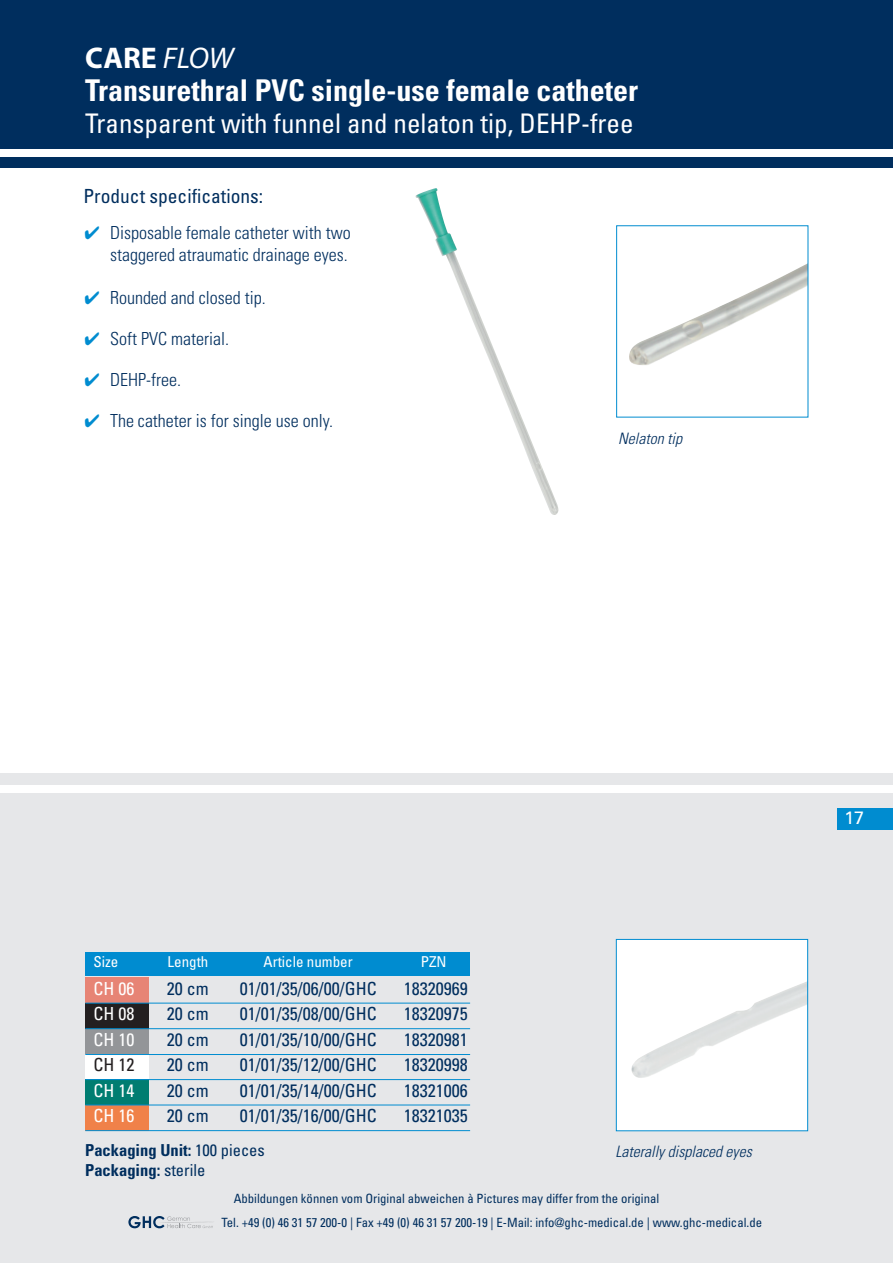
<style>
.page{position:relative;width:893px;height:1263px;background:#fff}
.page>*{position:absolute;margin:0;border:0;box-sizing:border-box;transform-origin:0 0}
.t1{font:700 condensed 30px "Univers LT Std";color:#fff}
.t2{font:700 30px "Myriad Pro";color:#fff}
.t3{font:condensed 27px "Univers LT Std";color:#fff}
.t4{font:condensed 19.5px "Univers LT Std";color:#002e5e}
.t5{font:condensed 18px "Univers LT Std";color:#002e5e}
.t6{font:300 condensed 18px/21.6px "Univers LT Std";color:#002e5e;text-align:right}
.t7{font:condensed 18px "Univers LT Std";color:#fff}
.t8{font:condensed 18px "Univers LT Std";color:#231f20}
.t9{font:18px "Univers LT Std";color:#fff}
.t10{font:700 condensed 16.5px/19.8px "Univers LT Std";color:#002e5e}
.t11{font:italic 300 condensed 15.75px "Univers LT Std";color:#002e5e}
.t12{font:condensed 15px "Univers LT Std";color:#fff}
.t13{font:condensed 12.75px "Univers LT Std";color:#002e5e}
.s1{font-weight:400;font-style:italic}
.s2{color:#008cd0}
.s3{font-weight:400}
</style>
<div class="page">
<div style="left:0;top:0;width:893px;height:149px;background:#002e5e"></div>
<div style="left:0;top:794px;width:893px;height:469px;background:#e6e7e9"></div>
<div style="left:0;top:773px;width:893px;height:11px;background:#e6e7e9"></div>
<img style="left:629px;top:264px;width:177px;height:101px">
<img style="left:415px;top:188px;width:144px;height:327px">
<div style="left:85px;top:1003px;width:64px;height:26px;background:#231f20"></div>
<div style="left:85px;top:977px;width:64px;height:26px;background:#e78475"></div>
<div style="left:85px;top:1029px;width:64px;height:25px;background:#939598"></div>
<div style="left:85px;top:1054px;width:64px;height:26px;background:#fff"></div>
<div style="left:85px;top:1080px;width:64px;height:25px;background:#007d71"></div>
<div style="left:85px;top:1105px;width:64px;height:25px;background:#f08149"></div>
<div style="left:85px;top:952px;width:385px;height:23px;background:#008cd0"></div>
<hr style="left:85px;top:1054px;width:385px;height:1px;background:#008cd0">
<hr style="left:85px;top:1079px;width:385px;height:1px;background:#008cd0">
<hr style="left:85px;top:1104px;width:385px;height:1px;background:#008cd0">
<hr style="left:85px;top:1130px;width:385px;height:1px;background:#008cd0">
<hr style="left:85px;top:1028px;width:385px;height:1px;background:#008cd0">
<hr style="left:85px;top:1003px;width:385px;height:1px;background:#008cd0">
<div style="left:616px;top:939px;width:192px;height:192px;background:#fff"></div>
<img style="left:631px;top:982px;width:175px;height:96px">
<div style="left:616px;top:939px;width:192px;height:192px;border:1px solid #008cd0"></div>
<div style="left:0;top:157px;width:893px;height:11px;background:#002e5e"></div>
<div style="left:837px;top:808px;width:56px;height:21px;background:#008cd0"></div>
<svg style="left:128px;top:1216px;width:85px;height:12px"></svg>
<h1 class="t2" style="left:85px;top:39px;width:150px">CARE <span class="s1">FLOW</span></h1>
<h1 class="t1" style="left:85px;top:72px;width:554px">Transurethral PVC single-use female catheter</h1>
<h2 class="t3" style="left:85px;top:106px;width:550px">Transparent with funnel and nelaton tip, DEHP-free</h2>
<p class="t4" style="left:83px;top:184px;width:181px">Product specifications:</p>
<p class="t6" style="left:85px;top:222px;width:268px"><span class="s2">✔</span> Disposable female catheter with two staggered atraumatic drainage eyes.</p>
<p class="t6" style="left:85px;top:287px;width:183px"><span class="s2">✔</span> Rounded and closed tip.</p>
<p class="t6" style="left:85px;top:328px;width:146px"><span class="s2">✔</span> Soft PVC material.</p>
<p class="t6" style="left:85px;top:369px;width:98px"><span class="s2">✔</span> DEHP-free.</p>
<p class="t6" style="left:85px;top:410px;width:250px"><span class="s2">✔</span> The catheter is for single use only.</p>
<p class="t11" style="left:618px;top:429px;width:65px">Nelaton tip</p>
<p class="t12" style="left:93px;top:952px;width:27px">Size</p>
<p class="t12" style="left:168px;top:952px;width:42px">Length</p>
<p class="t12" style="left:264px;top:952px;width:91px">Article number</p>
<p class="t12" style="left:421px;top:952px;width:27px">PZN</p>
<p class="t7" style="left:93px;top:977px;width:42px">CH 06</p>
<p class="t5" style="left:167px;top:977px;width:43px">20 cm</p>
<p class="t5" style="left:240px;top:977px;width:138px">01/01/35/06/00/GHC</p>
<p class="t5" style="left:404px;top:977px;width:65px">18320969</p>
<p class="t7" style="left:93px;top:1003px;width:42px">CH 08</p>
<p class="t5" style="left:167px;top:1003px;width:43px">20 cm</p>
<p class="t5" style="left:240px;top:1003px;width:138px">01/01/35/08/00/GHC</p>
<p class="t5" style="left:404px;top:1003px;width:65px">18320975</p>
<p class="t7" style="left:93px;top:1028px;width:42px">CH 10</p>
<p class="t5" style="left:167px;top:1028px;width:43px">20 cm</p>
<p class="t5" style="left:240px;top:1028px;width:138px">01/01/35/10/00/GHC</p>
<p class="t5" style="left:404px;top:1028px;width:65px">18320981</p>
<p class="t8" style="left:93px;top:1054px;width:42px">CH 12</p>
<p class="t5" style="left:167px;top:1054px;width:43px">20 cm</p>
<p class="t5" style="left:240px;top:1054px;width:138px">01/01/35/12/00/GHC</p>
<p class="t5" style="left:404px;top:1054px;width:65px">18320998</p>
<p class="t7" style="left:93px;top:1079px;width:42px">CH 14</p>
<p class="t5" style="left:167px;top:1079px;width:43px">20 cm</p>
<p class="t5" style="left:240px;top:1079px;width:138px">01/01/35/14/00/GHC</p>
<p class="t5" style="left:404px;top:1079px;width:65px">18321006</p>
<p class="t7" style="left:93px;top:1105px;width:42px">CH 16</p>
<p class="t5" style="left:167px;top:1105px;width:43px">20 cm</p>
<p class="t5" style="left:240px;top:1105px;width:138px">01/01/35/16/00/GHC</p>
<p class="t5" style="left:404px;top:1105px;width:65px">18321035</p>
<p class="t10" style="left:85px;top:1140px;width:181px">Packaging Unit: <span class="s3">100 pieces<br></span>Packaging: <span class="s3">sterile</span></p>
<p class="t11" style="left:615px;top:1142px;width:138px">Laterally displaced eyes</p>
<p class="t13" style="left:234px;top:1190px;width:427px">Abbildungen können vom Original abweichen à Pictures may differ from the original</p>
<p class="t13" style="left:221px;top:1214px;width:542px">Tel. +49 (0) 46 31 57 200-0 | Fax +49 (0) 46 31 57 200-19 | E-Mail: info@ghc-medical.de | www.ghc-medical.de</p>
<p class="t9" style="left:844px;top:807px;width:21px">17</p>
</div>
